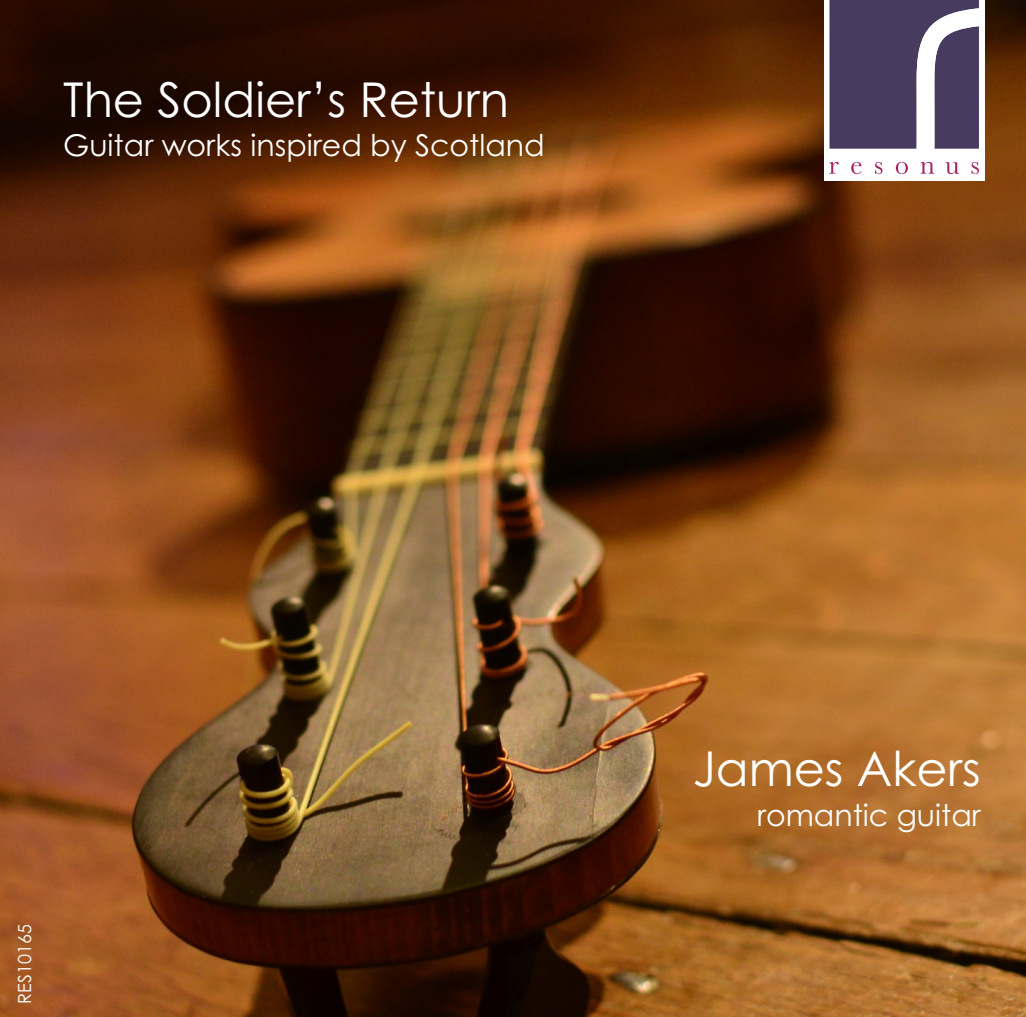
<style>
.page{position:relative;width:1026px;height:1017px;background:#fff}
.page>*{position:absolute;margin:0;border:0;box-sizing:border-box;transform-origin:0 0}
.t1{font:48px "Century Gothic";color:#fff}
.t2{font:30px "Century Gothic";color:#fff}
.t3{font:18px "Century Gothic";color:#fff}
</style>
<div class="page">
<img style="left:0;top:0;width:1025px;height:1016px">
<div style="left:823px;top:0;width:161px;height:180px;background:#fff"></div>
<svg style="left:829px;top:0;width:149px;height:149px;background:#615676"></svg>
<svg style="left:829px;top:162px;width:149px;height:12px"></svg>
<h1 class="t1" style="left:63px;top:81px;width:447px">The Soldier’s Return</h1>
<p class="t2" style="left:63px;top:134px;width:483px">Guitar works inspired by Scotland</p>
<p class="t3" style="left:18px;top:1003px;width:81px;rotate:-90deg">RES10165</p>
<h1 class="t1" style="left:692px;top:750px;width:289px">James Akers</h1>
<p class="t2" style="left:756px;top:803px;width:225px">romantic guitar</p>
</div>
